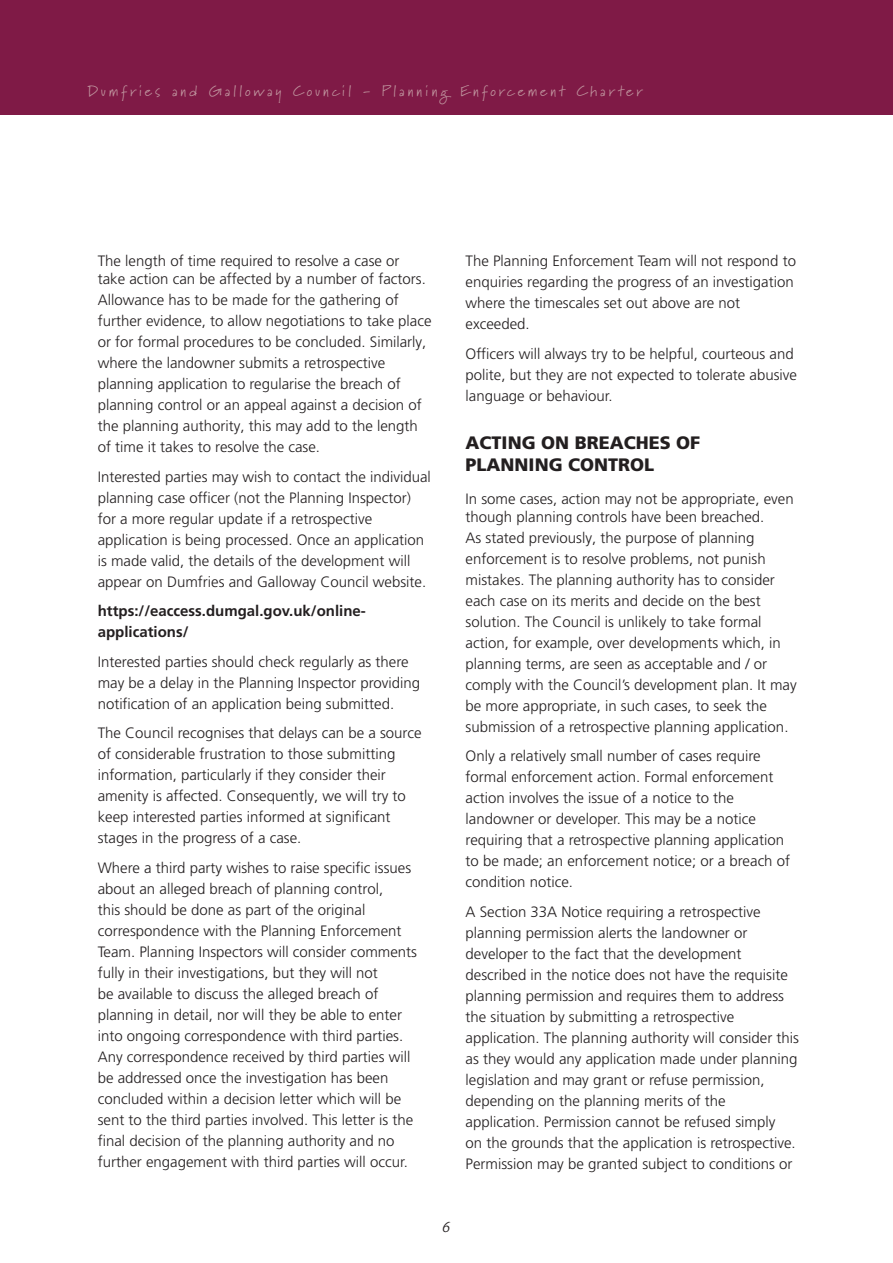
<style>
.page{position:relative;width:893px;height:1263px;background:#fff}
.page>*{position:absolute;margin:0;border:0;box-sizing:border-box;transform-origin:0 0}
.chunky_headerz{font:900 18px/21.6px "Frutiger LT Pro";color:#231f20}
.BodyTextuals{font:300 15px/21px "Frutiger LT Pro";color:#231f20}
.t1{font:15px "Marydale";letter-spacing:.2em;color:#bf939d}
.BodyTextuals-2{font:700 15px/21px "Frutiger LT Pro";color:#231f20}
.t2{font:italic 15px "Beaufort Pro";color:#231f20}
</style>
<div class="page">
<div style="left:0;top:0;width:893px;height:115px;background:#7f1a46"></div>
<p class="t1" style="left:88px;top:82px;width:556px">Dumfries and Galloway Council - Planning Enforcement Charter</p>
<p class="BodyTextuals" style="left:98px;top:252px;width:330px;line-height:18px">The length of time required to resolve a case or take action can be affected by a number of factors.</p>
<p class="BodyTextuals" style="left:98px;top:290px;width:335px">Allowance has to be made for the gathering of further evidence, to allow negotiations to take place or for formal procedures to be concluded. Similarly, where the landowner submits a retrospective planning application to regularise the breach of planning control or an appeal against a decision of the planning authority, this may add to the length of time it takes to resolve the case.</p>
<p class="BodyTextuals" style="left:98px;top:466px;width:335px">Interested parties may wish to contact the individual planning case officer (not the Planning Inspector) for a more regular update if a retrospective application is being processed. Once an application is made valid, the details of the development will appear on Dumfries and Galloway Council website.</p>
<p class="BodyTextuals-2" style="left:98px;top:601px;width:270px">https://eaccess.dumgal.gov.uk/online&shy;applications/</p>
<p class="BodyTextuals" style="left:98px;top:651px;width:324px">Interested parties should check regularly as there may be a delay in the Planning Inspector providing notification of an application being submitted.</p>
<p class="BodyTextuals" style="left:98px;top:723px;width:325px">The Council recognises that delays can be a source of considerable frustration to those submitting information, particularly if they consider their amenity is affected. Consequently, we will try to keep interested parties informed at significant stages in the progress of a case.</p>
<p class="BodyTextuals" style="left:98px;top:857px;width:321px">Where a third party wishes to raise specific issues about an alleged breach of planning control,<br>this should be done as part of the original correspondence with the Planning Enforcement Team. Planning Inspectors will consider comments fully in their investigations, but they will not<br>be available to discuss the alleged breach of planning in detail, nor will they be able to enter into ongoing correspondence with third parties.<br>Any correspondence received by third parties will be addressed once the investigation has been concluded within a decision letter which will be sent to the third parties involved. This letter is the final decision of the planning authority and no further engagement with third parties will occur.</p>
<p class="BodyTextuals" style="left:466px;top:251px;width:332px">The Planning Enforcement Team will not respond to enquiries regarding the progress of an investigation where the timescales set out above are not exceeded.</p>
<p class="BodyTextuals" style="left:466px;top:343px;width:333px">Officers will always try to be helpful, courteous and polite, but they are not expected to tolerate abusive language or behaviour.</p>
<p class="chunky_headerz" style="left:466px;top:432px;width:236px">ACTING ON BREACHES OF<br>PLANNING CONTROL</p>
<p class="BodyTextuals" style="left:466px;top:489px;width:330px;line-height:18px">In some cases, action may not be appropriate, even though planning controls have been breached.</p>
<p class="BodyTextuals" style="left:466px;top:527px;width:333px">As stated previously, the purpose of planning enforcement is to resolve problems, not punish mistakes. The planning authority has to consider each case on its merits and decide on the best solution. The Council is unlikely to take formal action, for example, over developments which, in planning terms, are seen as acceptable and / or comply with the Council’s development plan. It may be more appropriate, in such cases, to seek the submission of a retrospective planning application.</p>
<p class="BodyTextuals" style="left:466px;top:745px;width:326px">Only a relatively small number of cases require formal enforcement action. Formal enforcement action involves the issue of a notice to the landowner or developer. This may be a notice requiring that a retrospective planning application to be made; an enforcement notice; or a breach of condition notice.</p>
<p class="BodyTextuals" style="left:466px;top:901px;width:335px">A Section 33A Notice requiring a retrospective planning permission alerts the landowner or developer to the fact that the development described in the notice does not have the requisite planning permission and requires them to address the situation by submitting a retrospective application. The planning authority will consider this as they would any application made under planning legislation and may grant or refuse permission, depending on the planning merits of the application. Permission cannot be refused simply<br>on the grounds that the application is retrospective.<br>Permission may be granted subject to conditions or</p>
<p class="t2" style="left:443px;top:1217px;width:9px">6</p>
</div>
